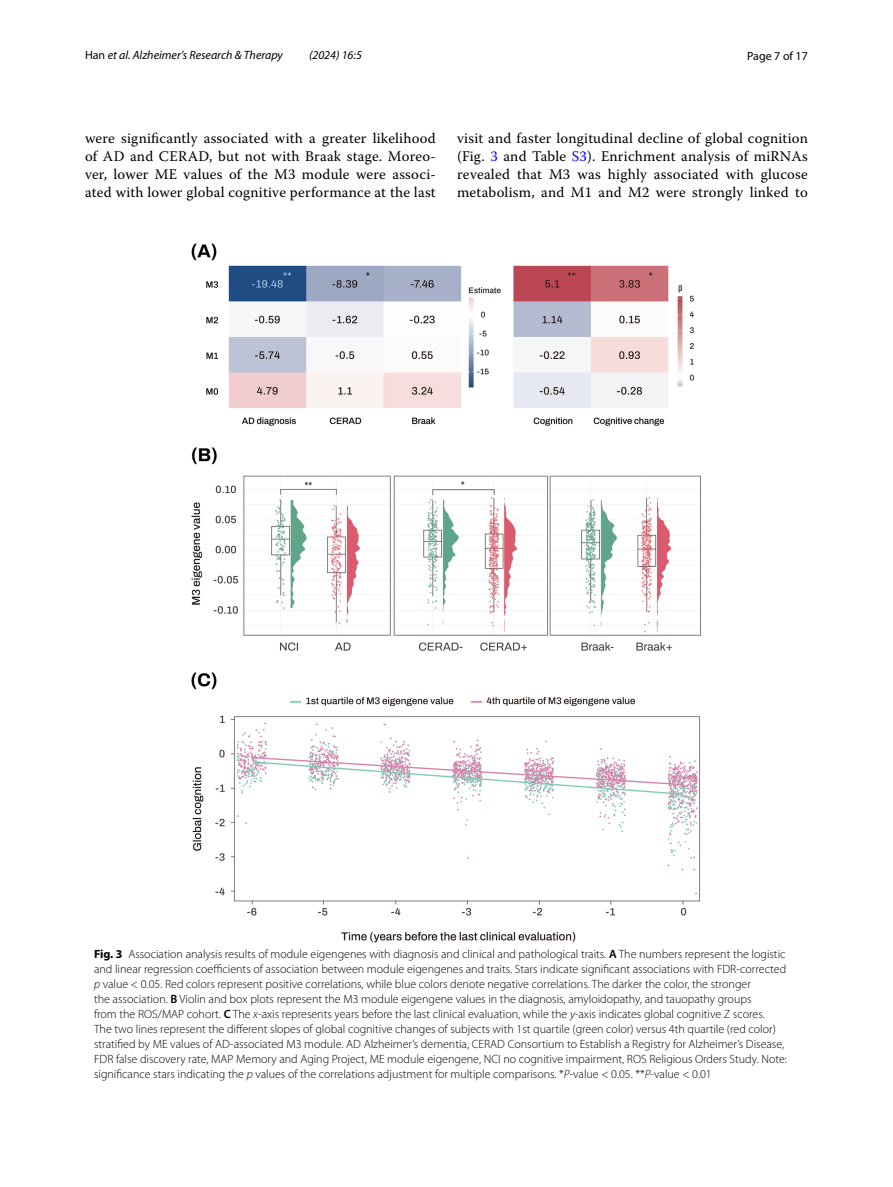
<style>
.page{position:relative;width:893px;height:1187px;background:#fff}
.page>*{position:absolute;margin:0;border:0;box-sizing:border-box;transform-origin:0 0}
.t1{font:14.7px/18px "Warnock Pro";letter-spacing:.015em;color:#000;text-align:justify}
.t2{font:300 12px/15px "Myriad Pro";color:#000}
.t3{font:italic 12px "Myriad Pro";color:#000}
.t4{font:12px "Myriad Pro";color:#000}
.s1{font-style:normal}
.s2{color:#00f}
.s3{font-weight:700}
.s4{font-weight:600}
.s5{font-style:italic}
</style>
<div class="page">
<img style="left:191px;top:243px;width:510px;height:699px">
<p class="t3" style="left:85px;top:48px;width:199px"><span class="s1">Han</span> et al. Alzheimer’s Research &amp; Therapy</p>
<p class="t3" style="left:309px;top:48px;width:54px">(2024) 16:5</p>
<p class="t4" style="left:747px;top:48px;width:62px">Page 7 of 17</p>
<p class="t1" style="left:85px;top:128px;width:352px">were significantly associated with a greater likelihood of AD and CERAD, but not with Braak stage. Moreo&shy;ver, lower ME values of the M3 module were associ&shy;ated with lower global cognitive performance at the last</p>
<p class="t1" style="left:457px;top:128px;width:352px">visit and faster longitudinal decline of global cognition (Fig. <span class="s2">3</span> and Table <span class="s2">S3</span>). Enrichment analysis of miRNAs revealed that M3 was highly associated with glucose metabolism, and M1 and M2 were strongly linked to</p>
<p class="t2" style="left:94px;top:946px;width:694px"><span class="s3">Fig. 3</span> Association analysis results of module eigengenes with diagnosis and clinical and pathological traits. <span class="s4">A</span> The numbers represent the logistic and linear regression coefficients of association between module eigengenes and traits. Stars indicate significant associations with FDR-corrected <span class="s5">p</span> value &lt; 0.05. Red colors represent positive correlations, while blue colors denote negative correlations. The darker the color, the stronger<br>the association. <span class="s4">B</span> Violin and box plots represent the M3 module eigengene values in the diagnosis, amyloidopathy, and tauopathy groups<br>from the ROS/MAP cohort. <span class="s4">C</span> The <span class="s5">x</span>-axis represents years before the last clinical evaluation, while the <span class="s5">y</span>-axis indicates global cognitive Z scores.<br>The two lines represent the different slopes of global cognitive changes of subjects with 1st quartile (green color) versus 4th quartile (red color) stratified by ME values of AD-associated M3 module. AD Alzheimer’s dementia, CERAD Consortium to Establish a Registry for Alzheimer’s Disease, FDR false discovery rate, MAP Memory and Aging Project, ME module eigengene, NCI no cognitive impairment, ROS Religious Orders Study. Note: significance stars indicating the <span class="s5">p</span> values of the correlations adjustment for multiple comparisons. *<span class="s5">P</span>-value &lt; 0.05. **<span class="s5">P</span>-value &lt; 0.01</p>
</div>
